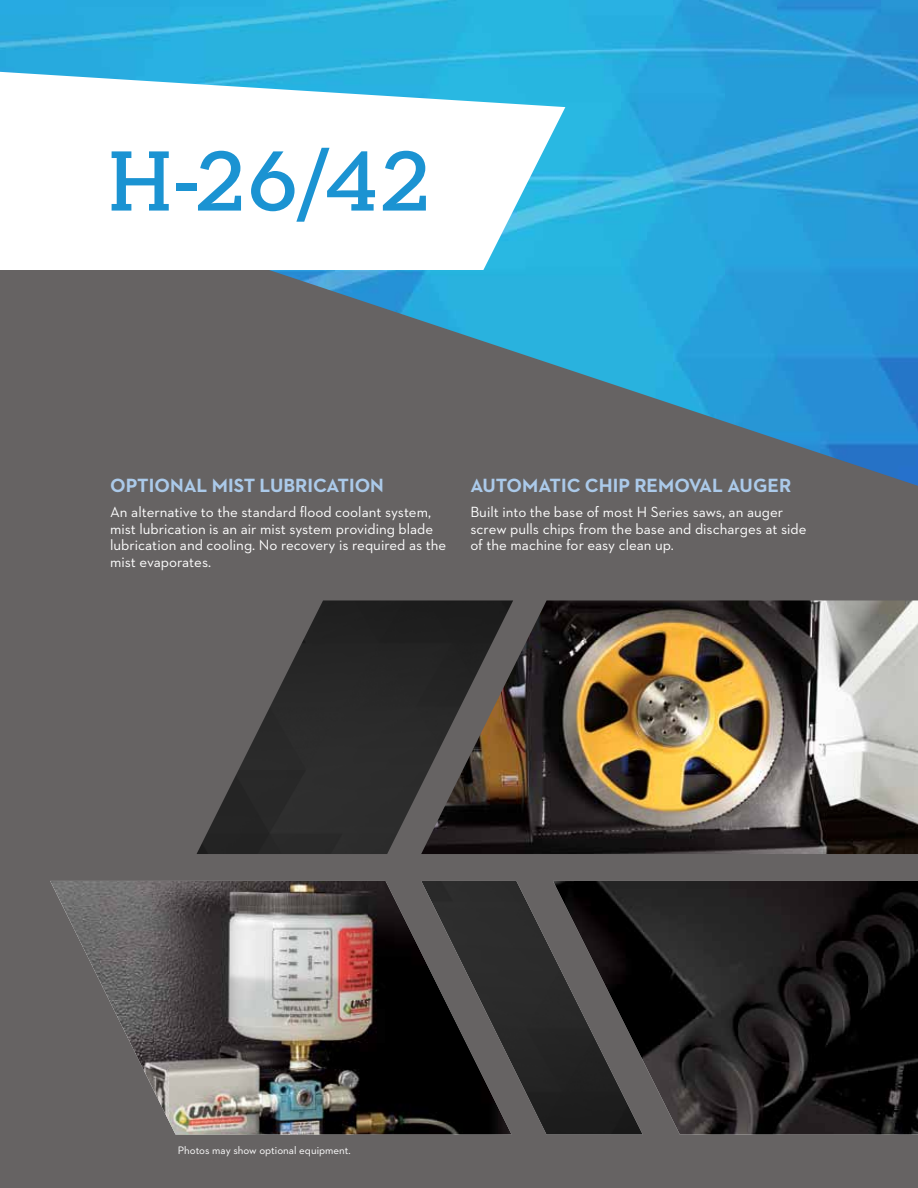
<style>
.page{position:relative;width:918px;height:1188px;background:#666363}
.page>*{position:absolute;margin:0;border:0;box-sizing:border-box;transform-origin:0 0}
.t1{font:600 87px "Neutraface Slab Text";color:#1b93d2}
.t2{font:700 19.5px "Neutraface 2 Text";color:#abcaea}
.t3{font:15px/16.5px "Neutraface 2 Text";color:#fff}
.t4{font:10.95px "Neutraface 2 Text";color:#fff}
</style>
<div class="page">
<img style="left:132px;top:0;width:786px;height:486px">
<img style="left:643px;top:881px;width:275px;height:253px">
<img style="left:513px;top:600px;width:405px;height:254px">
<img style="left:50px;top:881px;width:371px;height:253px">
<img style="left:421px;top:881px;width:222px;height:253px">
<img style="left:197px;top:600px;width:316px;height:254px">
<svg style="left:132px;top:72px;width:433px;height:198px;fill:#fff"></svg>
<img style="left:0;top:0;width:132px;height:270px">
<h1 class="t1" style="left:107px;top:127px;width:325px">h-26/42</h1>
<h2 class="t2" style="left:110px;top:473px;width:273px">OPTIONAL MIST LUBRICATION</h2>
<p class="t3" style="left:110px;top:504px;width:338px">An alternative to the standard flood coolant system, mist lubrication is an air mist system providing blade lubrication and cooling. No recovery is required as the mist evaporates.</p>
<h2 class="t2" style="left:470px;top:473px;width:320px">AUTOMATIC CH IP REMOVAL AUGER</h2>
<p class="t3" style="left:470px;top:504px;width:338px">Built into the base of most H Series saws, an auger screw pulls chips from the base and discharges at side of the machine for easy clean up.</p>
<p class="t4" style="left:178px;top:1143px;width:174px">Photos may show optional equipment.</p>
</div>
